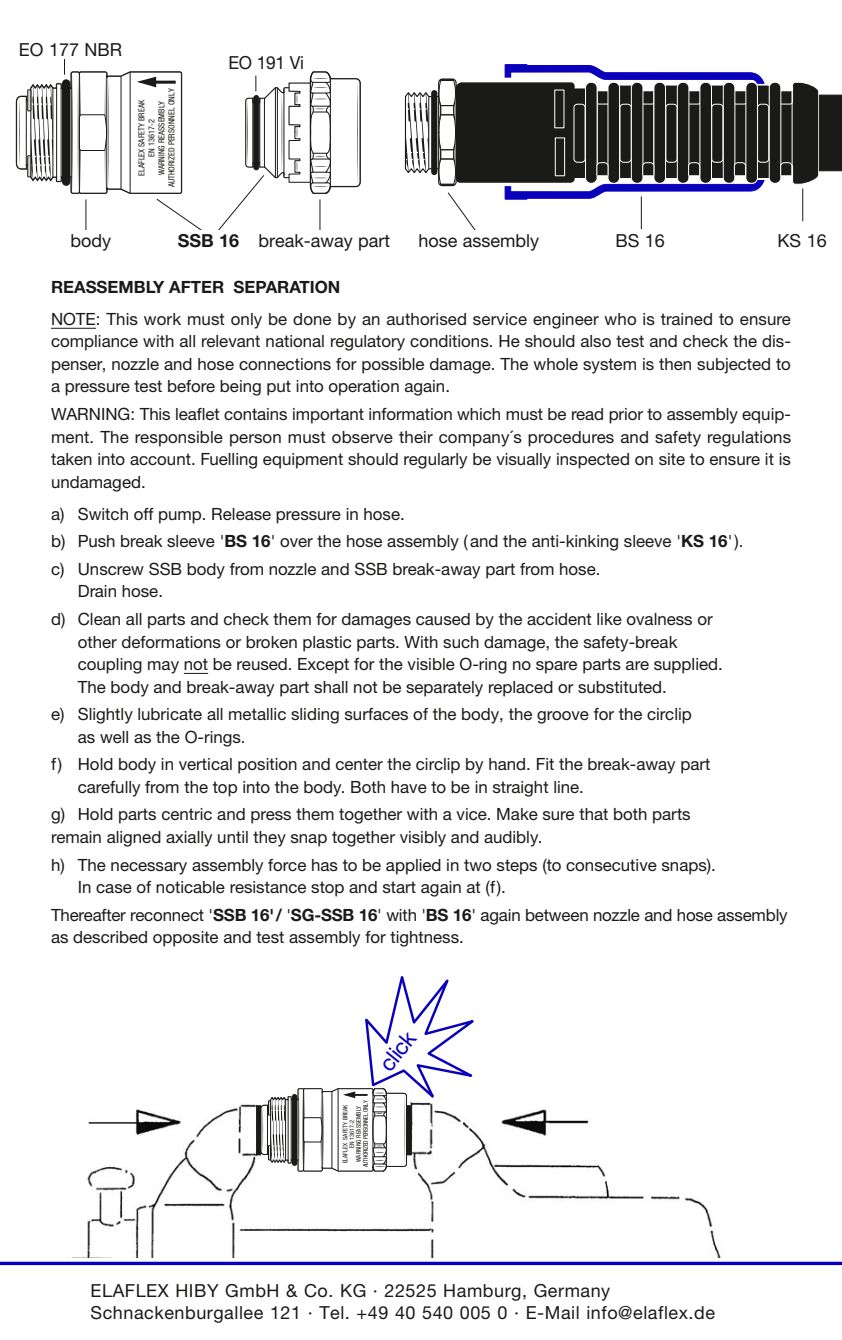
<style>
.page{position:relative;width:842px;height:1340px;background:#fff}
.page>*{position:absolute;margin:0;border:0;box-sizing:border-box;transform-origin:0 0}
.t1{font:22.5px "Helvetica Neue LTW1 G";color:#0a00bc}
.t2{font:18px "Helvetica Neue LTW1 G";letter-spacing:.03em;color:#1a1a18}
.t3{font:18px "Helvetica Neue LTW1 G";color:#1a1a18}
.Fließ-8pt{font:16.88px/22.5px "Helvetica Neue LTW1 G";color:#1a1a18}
.Überschrift{font:700 16.88px "Helvetica Neue LTW1 G";color:#1a1a18}
.t4{font:condensed 8.33px/9.9px "Helvetica Neue LTW1 G";color:#1a1a18;text-align:center}
.t5{font:condensed 6.3px/6.8px "Helvetica Neue LTW1 G";letter-spacing:-.05em;color:#1a1a18;text-align:center}
.t6{font:condensed 6.3px/6.8px "Helvetica Neue LTW1 G";color:#1a1a18;text-align:center}
.s1{font-weight:700}
</style>
<div class="page">
<div style="left:751px;top:86px;width:17px;height:20px;background:#1a1a18"></div>
<div style="left:752px;top:160px;width:17px;height:17px;background:#1a1a18"></div>
<div style="left:752px;top:160px;width:18px;height:18px;border:1px solid #1a1a18"></div>
<div style="left:769px;top:82px;width:12px;height:101px;background:#1a1a18;border-radius:5px"></div>
<div style="left:769px;top:82px;width:12px;height:102px;border:1px solid #fff;border-radius:5px"></div>
<div style="left:757px;top:104px;width:12px;height:58px;background:#1a1a18;border-radius:3px"></div>
<div style="left:757px;top:104px;width:12px;height:59px;border:1px solid #fff;border-radius:3px"></div>
<svg style="left:779px;top:82px;width:63px;height:103px"></svg>
<svg style="left:404px;top:64px;width:360px;height:166px"></svg>
<img style="left:87px;top:1104px;width:634px;height:153px">
<svg style="left:257px;top:1104px;width:208px;height:91px"></svg>
<div style="left:256px;top:1105px;width:5px;height:50px;background:#1a1a18"></div>
<svg style="left:0;top:1261px;width:842px;height:4px;background:#372fc8"></svg>
<hr style="left:641px;top:196px;width:1px;height:33px;background:#1a1a18">
<hr style="left:802px;top:188px;width:1px;height:33px;background:#1a1a18">
<svg style="left:260px;top:976px;width:227px;height:195px"></svg>
<hr style="left:51px;top:328px;width:45px;height:1px;background:#1a1a18">
<svg style="left:184px;top:673px;width:24px;height:1px"></svg>
<svg style="left:16px;top:59px;width:345px;height:171px"></svg>
<p class="t2" style="left:19px;top:38px;width:105px">EO 177 NBR</p>
<p class="t4" style="left:137px;top:176px;width:77px;rotate:-90deg">ELAFLEX SAFETY BREAK<br>EN 13617-2</p>
<p class="t4" style="left:157px;top:187px;width:100px;rotate:-90deg">WARNING REASSEMBLY<br>AUTHORIZED PERSONNEL ONLY</p>
<p class="t2" style="left:228px;top:51px;width:77px">EO 191 Vi</p>
<p class="t2" style="left:70px;top:229px;width:42px">body</p>
<p class="t3" style="left:178px;top:229px;width:214px"><span class="s1">SSB 16</span> break-away part</p>
<p class="t3" style="left:418px;top:229px;width:122px">hose assembly</p>
<p class="t2" style="left:615px;top:229px;width:51px">BS 16</p>
<p class="t2" style="left:777px;top:229px;width:51px">KS 16</p>
<p class="Überschrift" style="left:51px;top:276px;width:291px">REASSEMBLY AFTER SEPARATION</p>
<p class="Fließ-8pt" style="left:51px;top:307px;width:741px;text-align:justify">NOTE: This work must only be done by an authorised service engineer who is trained to ensure compliance with all relevant national regulatory conditions. He should also test and check the dis&shy;penser, nozzle and hose connections for possible damage. The whole system is then subjected to a pressure test before being put into operation again.</p>
<p class="Fließ-8pt" style="left:51px;top:402px;width:742px;text-align:justify">WARNING: This leaflet contains important information which must be read prior to assembly equip&shy;ment. The responsible person must observe their company´s procedures and safety regulations taken into account. Fuelling equipment should regularly be visually inspected on site to ensure it is undamaged.</p>
<p class="Fließ-8pt" style="left:51px;top:502px;width:355px">a) Switch off pump. Release pressure in hose.</p>
<p class="Fließ-8pt" style="left:51px;top:530px;width:694px">b) Push break sleeve '<span class="s1">BS 16</span>' over the hose assembly (and the anti-kinking sleeve '<span class="s1">KS 16</span>').</p>
<p class="Fließ-8pt" style="left:78px;top:557px;width:524px;text-indent:-27px">c) Unscrew SSB body from nozzle and SSB break-away part from hose.<br>Drain hose.</p>
<p class="Fließ-8pt" style="left:78px;top:607px;width:646px;text-indent:-27px">d) Clean all parts and check them for damages caused by the accident like ovalness or other deformations or broken plastic parts. With such damage, the safety-break coupling may not be reused. Except for the visible O-ring no spare parts are supplied.<br>The body and break-away part shall not be separately replaced or substituted.</p>
<p class="Fließ-8pt" style="left:78px;top:702px;width:615px;text-indent:-27px">e) Slightly lubricate all metallic sliding surfaces of the body, the groove for the circlip as well as the O-rings.</p>
<p class="Fließ-8pt" style="left:78px;top:753px;width:634px;text-indent:-27px">f) Hold body in vertical position and center the circlip by hand. Fit the break-away part carefully from the top into the body. Both have to be in straight line.</p>
<p class="Fließ-8pt" style="left:51px;top:803px;width:641px">g) Hold parts centric and press them together with a vice. Make sure that both parts remain aligned axially until they snap together visibly and audibly.</p>
<p class="Fließ-8pt" style="left:78px;top:853px;width:640px;text-indent:-27px">h) The necessary assembly force has to be applied in two steps (to consecutive snaps).<br>In case of noticable resistance stop and start again at (f).</p>
<p class="Fließ-8pt" style="left:51px;top:903px;width:738px">Thereafter reconnect '<span class="s1">SSB 16'/</span> '<span class="s1">SG-SSB 16</span>' with '<span class="s1">BS 16</span>' again between nozzle and hose assembly as described opposite and test assembly for tightness.</p>
<p class="t6" style="left:342px;top:1163px;width:61px;rotate:-90deg">ELAFLEX SAFETY BREAK<br>EN 13617-2</p>
<p class="t5" style="left:355px;top:1167px;width:68px;rotate:-90deg">WARNING REASSEMBLY<br>AUTHORIZED PERSONNEL ONLY</p>
<p class="t1" style="left:373px;top:1058px;width:45px;rotate:-51deg">click</p>
<p class="t2" style="left:91px;top:1279px;width:521px">ELAFLEX HIBY GmbH &amp; Co. KG · 22525 Hamburg, Germany</p>
<p class="t2" style="left:91px;top:1301px;width:626px">Schnackenburgallee 121 · Tel. +49 40 540 005 0 · E-Mail info@elaflex.de</p>
</div>
